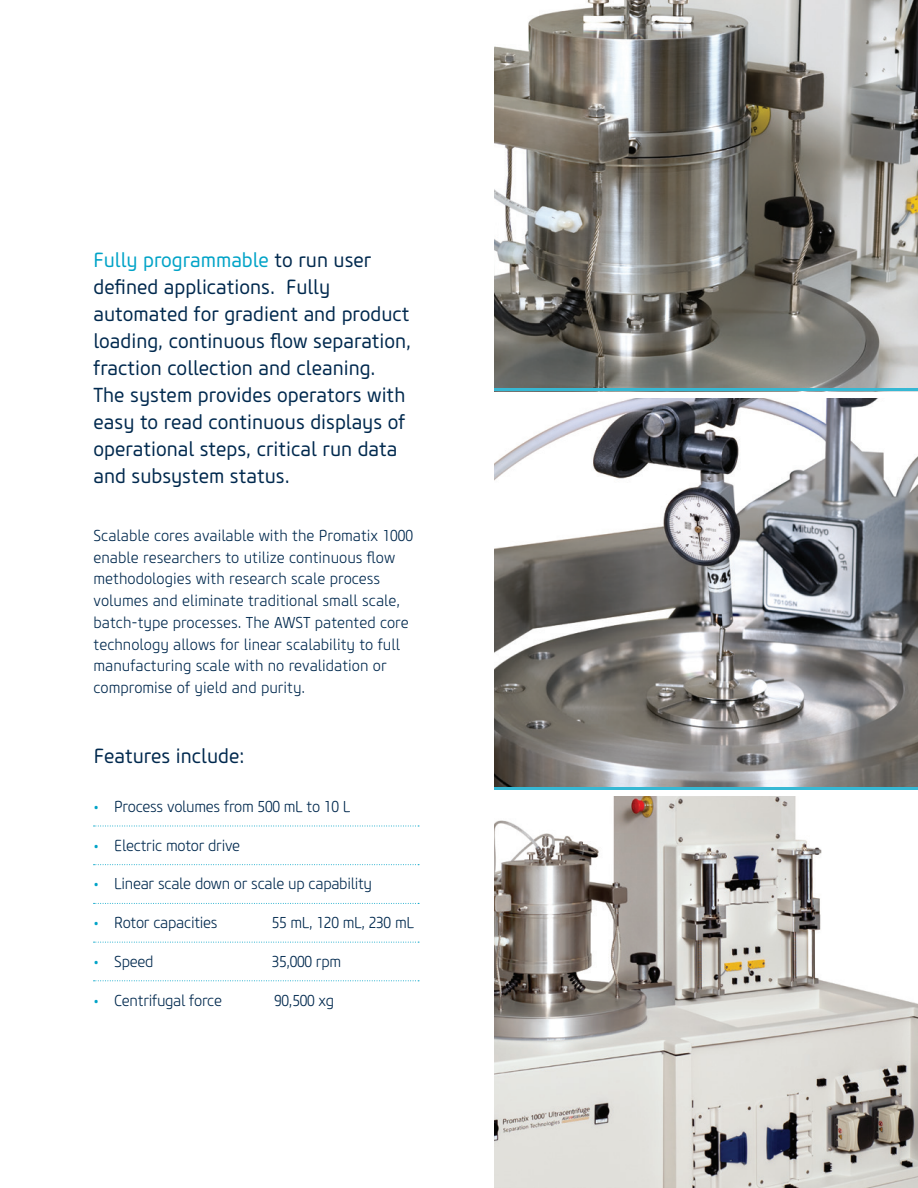
<style>
.page{position:relative;width:918px;height:1188px;background:#fff}
.page>*{position:absolute;margin:0;border:0;box-sizing:border-box;transform-origin:0 0}
.t1{font:20.25px/27px "Core Sans M45";color:#00294e;scale:.91 1}
.t2{font:300 15.75px/21.8px "Core Sans M35";color:#00294e;scale:.92 1}
.t3{font:300 15.75px "Core Sans M35";letter-spacing:-.02em;color:#00294e;scale:.92 1}
.s1{color:#00a3c7}
.s2{font-family:"Core Sans M45";font-weight:400;font-size:13.5px;color:#00a3c7}
</style>
<div class="page">
<svg style="left:94px;top:826px;width:325px;height:1px"></svg>
<svg style="left:94px;top:864px;width:325px;height:1px"></svg>
<svg style="left:94px;top:903px;width:325px;height:1px"></svg>
<svg style="left:94px;top:942px;width:325px;height:1px"></svg>
<svg style="left:94px;top:980px;width:325px;height:1px"></svg>
<img style="left:495px;top:398px;width:423px;height:389px">
<img style="left:495px;top:797px;width:423px;height:391px">
<img style="left:495px;top:0;width:423px;height:388px">
<hr style="left:495px;top:388px;width:423px;height:3px;background:#36b8d4">
<hr style="left:495px;top:787px;width:423px;height:3px;background:#36b8d4">
<p class="t1" style="left:94px;top:247px;width:351px"><span class="s1">Fully programmable</span> to run user defined applications. Fully automated for gradient and product loading, continuous flow separation, fraction collection and cleaning.<br>The system provides operators with easy to read continuous displays of operational steps, critical run data and subsystem status.</p>
<p class="t2" style="left:94px;top:525px;width:349px">Scalable cores available with the Promatix 1000 enable researchers to utilize continuous flow methodologies with research scale process volumes and eliminate traditional small scale, batch-type processes. The AWST patented core technology allows for linear scalability to full manufacturing scale with no revalidation or compromise of yield and purity.</p>
<p class="t1" style="left:94px;top:743px;width:167px">Features include:</p>
<p class="t3" style="left:94px;top:797px;width:281px"><span class="s2">•</span> Process volumes from 500 mL to 10 L</p>
<p class="t3" style="left:94px;top:835px;width:161px"><span class="s2">•</span> Electric motor drive</p>
<p class="t3" style="left:94px;top:874px;width:304px"><span class="s2">•</span> Linear scale down or scale up capability</p>
<p class="t3" style="left:94px;top:913px;width:136px"><span class="s2">•</span> Rotor capacities</p>
<p class="t3" style="left:272px;top:913px;width:156px">55 mL, 120 mL, 230 mL</p>
<p class="t2" style="left:94px;top:951px;width:67px"><span class="s2">•</span> Speed</p>
<p class="t2" style="left:272px;top:951px;width:77px">35,000 rpm</p>
<p class="t3" style="left:94px;top:990px;width:141px"><span class="s2">•</span> Centrifugal force</p>
<p class="t2" style="left:274px;top:990px;width:67px">90,500 xg</p>
</div>
